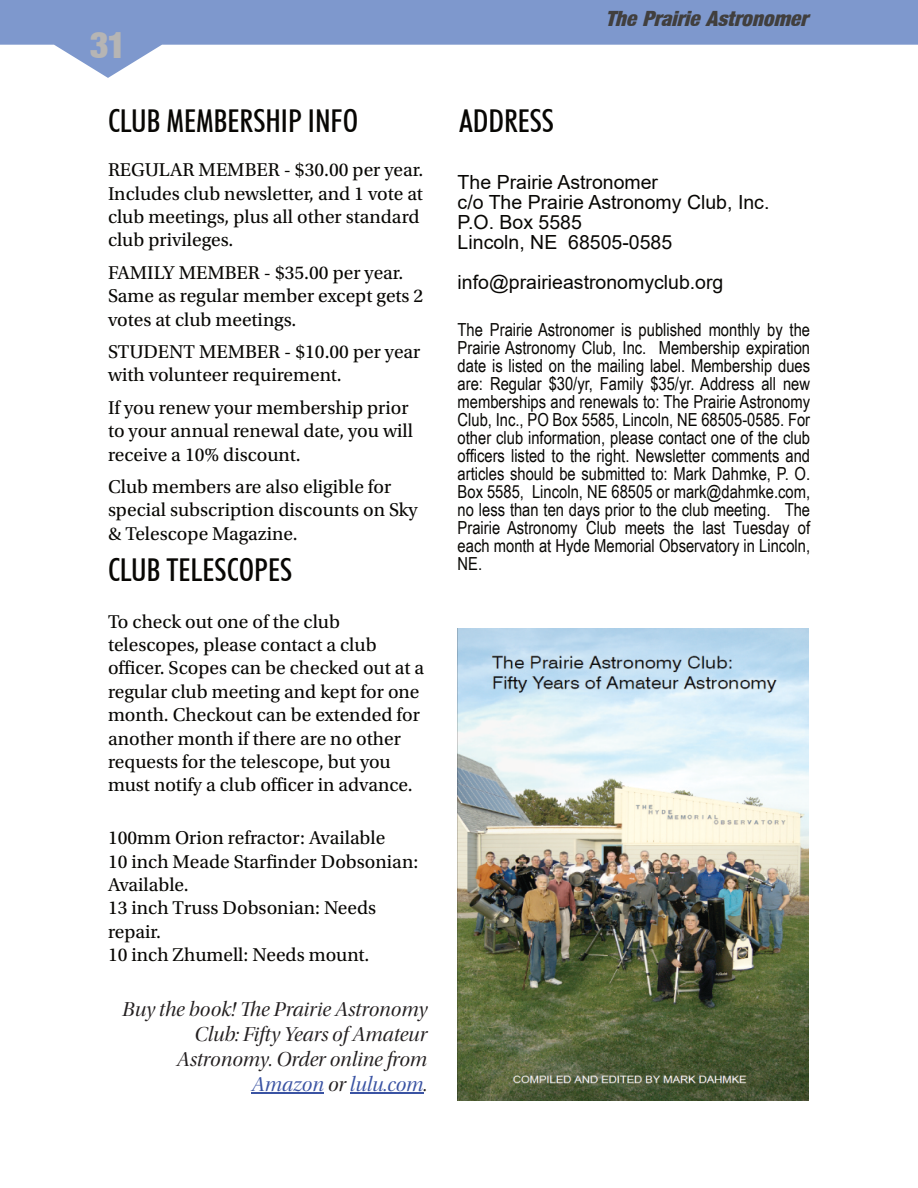
<style>
.page{position:relative;width:918px;height:1188px;background:#fff}
.page>*{position:absolute;margin:0;border:0;box-sizing:border-box;transform-origin:0 0}
.t1{font:36px "Basic Sans Heavy SF Bold";color:#b6b5b4}
.t2{font:500 condensed 31.5px "Futura BT";color:#080704}
.t3{font:21px/25.2px "Utopia Std Disp It";color:#231f20;text-align:right}
.t4{font:italic 21px "Basic Sans Heavy SF Bold";color:#413f3e}
.t5{font:19.5px/23.4px "Utopia Std";color:#080704}
.t6{font:19.5px/20.1px "Arial";color:#080704}
.t7{font:18px/18px "Arial Narrow";color:#080704;text-align:justify}
.s1{color:#3a53a3}
</style>
<div class="page">
<svg style="left:0;top:0;width:918px;height:78px;fill:#7e98cd"></svg>
<hr style="left:252px;top:1093px;width:72px;height:1px;background:#3a53a3">
<hr style="left:350px;top:1093px;width:73px;height:1px;background:#3a53a3">
<img style="left:457px;top:629px;width:351px;height:471px">
<h1 class="t1" style="left:90px;top:31px;width:38px">31</h1>
<h2 class="t2" style="left:108px;top:108px;width:252px">CLUB MEMBERSHIP INFO</h2>
<p class="t5" style="left:108px;top:160px;width:317px">REGULAR MEMBER - $30.00 per year.<br>Includes club newsletter, and 1 vote at club meetings, plus all other standard club privileges.</p>
<p class="t5" style="left:108px;top:263px;width:317px">FAMILY MEMBER - $35.00 per year.<br>Same as regular member except gets 2 votes at club meetings.</p>
<p class="t5" style="left:108px;top:342px;width:314px">STUDENT MEMBER - $10.00 per year with volunteer requirement.</p>
<p class="t5" style="left:108px;top:398px;width:307px">If you renew your membership prior to your annual renewal date, you will receive a 10% discount.</p>
<p class="t5" style="left:108px;top:477px;width:311px">Club members are also eligible for special subscription discounts on Sky &amp; Telescope Magazine.</p>
<h2 class="t2" style="left:108px;top:558px;width:186px">CLUB TELESCOPES</h2>
<p class="t5" style="left:108px;top:611px;width:318px">To check out one of the club telescopes, please contact a club officer. Scopes can be checked out at a regular club meeting and kept for one month. Checkout can be extended for another month if there are no other requests for the telescope, but you must notify a club officer in advance.</p>
<p class="t5" style="left:108px;top:828px;width:312px">100mm Orion refractor: Available<br>10 inch Meade Starfinder Dobsonian:<br>Available.<br>13 inch Truss Dobsonian: Needs repair.<br>10 inch Zhumell: Needs mount.</p>
<p class="t3" style="left:122px;top:998px;width:306px">Buy the book! The Prairie Astronomy<br>Club: Fifty Years of Amateur<br>Astronomy. Order online from<br><span class="s1">Amazon</span> or <span class="s1">lulu.com</span>.</p>
<h2 class="t2" style="left:459px;top:108px;width:97px">ADDRESS</h2>
<p class="t4" style="left:606px;top:11px;width:204px">The Prairie Astronomer</p>
<p class="t6" style="left:458px;top:174px;width:313px">The Prairie Astronomer<br>c/o The Prairie Astronomy Club, Inc.<br>P.O. Box 5585<br>Lincoln, NE 68505-0585</p>
<p class="t6" style="left:458px;top:274px;width:267px">info@prairieastronomyclub.org</p>
<p class="t7" style="left:458px;top:322px;width:354px">The Prairie Astronomer is published monthly by the Prairie Astronomy Club, Inc. Membership expiration date is listed on the mailing label. Membership dues are: Regular $30/yr, Family $35/yr. Address all new memberships and renewals to: The Prairie Astronomy Club, Inc., PO Box 5585, Lincoln, NE 68505-0585. For other club information, please contact one of the club officers listed to the right. Newsletter comments and articles should be submitted to: Mark Dahmke, P. O.<br>Box 5585, Lincoln, NE 68505 or mark@dahmke.com, no less than ten days prior to the club meeting. The Prairie Astronomy Club meets the last Tuesday of each month at Hyde Memorial Observatory in Lincoln, NE.</p>
</div>
